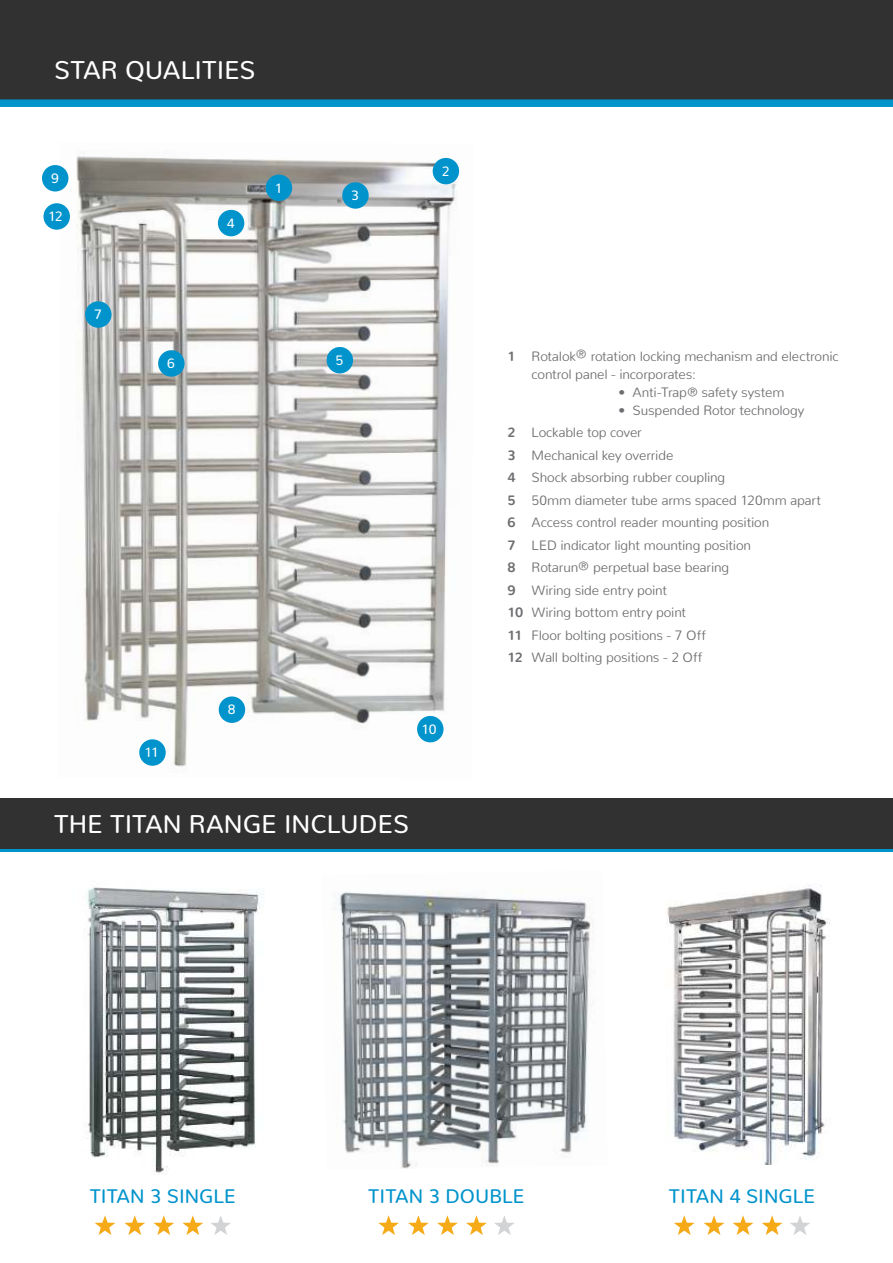
<style>
.page{position:relative;width:893px;height:1263px;background:#fff}
.page>*{position:absolute;margin:0;border:0;box-sizing:border-box;transform-origin:0 0}
.t1{font:25.5px "Nunito";color:#fff}
.t2{font:19.5px "Nunito";letter-spacing:.005em;color:#0093cc}
.t3{font:300 13.5px/22.5px "Nunito";letter-spacing:-.01em;color:#6d6e71}
.t4{font:13.5px "Nunito";color:#fff}
.s1{font-weight:700}
</style>
<div class="page">
<div style="left:0;top:0;width:893px;height:100px;background:#323131"></div>
<div style="left:0;top:99px;width:893px;height:8px;background:#0093cc"></div>
<svg style="left:0;top:848px;width:893px;height:4px;fill:#0093cc"></svg>
<svg style="left:95px;top:1215px;width:20px;height:20px"></svg>
<svg style="left:124px;top:1215px;width:21px;height:20px"></svg>
<svg style="left:153px;top:1215px;width:21px;height:20px"></svg>
<svg style="left:182px;top:1215px;width:21px;height:20px"></svg>
<svg style="left:211px;top:1216px;width:20px;height:19px"></svg>
<svg style="left:378px;top:1215px;width:21px;height:20px"></svg>
<svg style="left:408px;top:1215px;width:21px;height:20px"></svg>
<svg style="left:437px;top:1215px;width:21px;height:20px"></svg>
<svg style="left:466px;top:1215px;width:21px;height:20px"></svg>
<svg style="left:494px;top:1216px;width:20px;height:19px"></svg>
<svg style="left:674px;top:1215px;width:21px;height:20px"></svg>
<svg style="left:704px;top:1215px;width:20px;height:20px"></svg>
<svg style="left:733px;top:1215px;width:20px;height:20px"></svg>
<svg style="left:762px;top:1215px;width:20px;height:20px"></svg>
<svg style="left:790px;top:1216px;width:20px;height:19px"></svg>
<div style="left:0;top:798px;width:893px;height:50px;background:#323131"></div>
<img style="left:82px;top:887px;width:182px;height:287px">
<img style="left:334px;top:891px;width:260px;height:278px">
<img style="left:666px;top:888px;width:164px;height:277px">
<img style="left:57px;top:156px;width:403px;height:611px">
<div style="left:266px;top:175px;width:26px;height:26px;background:#0093cc;border-radius:50%"></div>
<div style="left:433px;top:158px;width:26px;height:26px;background:#0093cc;border-radius:50%"></div>
<div style="left:342px;top:182px;width:27px;height:27px;background:#0093cc;border-radius:50%"></div>
<div style="left:218px;top:210px;width:26px;height:26px;background:#0093cc;border-radius:50%"></div>
<div style="left:327px;top:347px;width:26px;height:26px;background:#0093cc;border-radius:50%"></div>
<div style="left:417px;top:716px;width:27px;height:26px;background:#0093cc;border-radius:50%"></div>
<div style="left:139px;top:739px;width:27px;height:27px;background:#0093cc;border-radius:50%"></div>
<div style="left:43px;top:203px;width:27px;height:27px;background:#0093cc;border-radius:50%"></div>
<div style="left:42px;top:165px;width:26px;height:26px;background:#0093cc;border-radius:50%"></div>
<div style="left:219px;top:696px;width:26px;height:27px;background:#0093cc;border-radius:50%"></div>
<div style="left:158px;top:350px;width:27px;height:27px;background:#0093cc;border-radius:50%"></div>
<div style="left:85px;top:301px;width:27px;height:27px;background:#0093cc;border-radius:50%"></div>
<h1 class="t1" style="left:54px;top:60px;width:203px">STAR QUALITIES</h1>
<p class="t4" style="left:51px;top:173px;width:9px">9</p>
<p class="t4" style="left:48px;top:211px;width:16px">12</p>
<p class="t4" style="left:94px;top:309px;width:9px">7</p>
<p class="t4" style="left:167px;top:358px;width:9px">6</p>
<p class="t4" style="left:227px;top:218px;width:9px">4</p>
<p class="t4" style="left:275px;top:183px;width:9px">1</p>
<p class="t4" style="left:351px;top:190px;width:9px">3</p>
<p class="t4" style="left:336px;top:355px;width:9px">5</p>
<p class="t4" style="left:442px;top:166px;width:9px">2</p>
<p class="t4" style="left:145px;top:747px;width:16px">11</p>
<p class="t4" style="left:228px;top:704px;width:9px">8</p>
<p class="t4" style="left:422px;top:724px;width:17px">10</p>
<h1 class="t1" style="left:54px;top:814px;width:356px">THE TITAN RANGE INCLUDES</h1>
<p class="t3" style="left:532px;top:348px;width:309px;line-height:18px;text-indent:-24px"><span class="s1">1</span> Rotalok® rotation locking mechanism and electronic control panel - incorporates:</p>
<p class="t3" style="left:618px;top:382px;width:167px">• Anti-Trap® safety system</p>
<p class="t3" style="left:507px;top:400px;width:315px;text-indent:111px">• Suspended Rotor technology<br><span class="s1">2</span> Lockable top cover<br><span class="s1">3</span> Mechanical key override<br><span class="s1">4</span> Shock absorbing rubber coupling<br><span class="s1">5</span> 50mm diameter tube arms spaced 120mm apart<br><span class="s1">6</span> Access control reader mounting position<br><span class="s1">7</span> LED indicator light mounting position<br><span class="s1">8</span> Rotarun® perpetual base bearing<br><span class="s1">9</span> Wiring side entry point<br><span class="s1">10</span> Wiring bottom entry point<br><span class="s1">11</span> Floor bolting positions - 7 Off<br><span class="s1">12</span> Wall bolting positions - 2 Off</p>
<h2 class="t2" style="left:90px;top:1189px;width:148px">TITAN 3 SINGLE</h2>
<h2 class="t2" style="left:368px;top:1189px;width:158px">TITAN 3 DOUBLE</h2>
<h2 class="t2" style="left:669px;top:1189px;width:148px">TITAN 4 SINGLE</h2>
</div>
